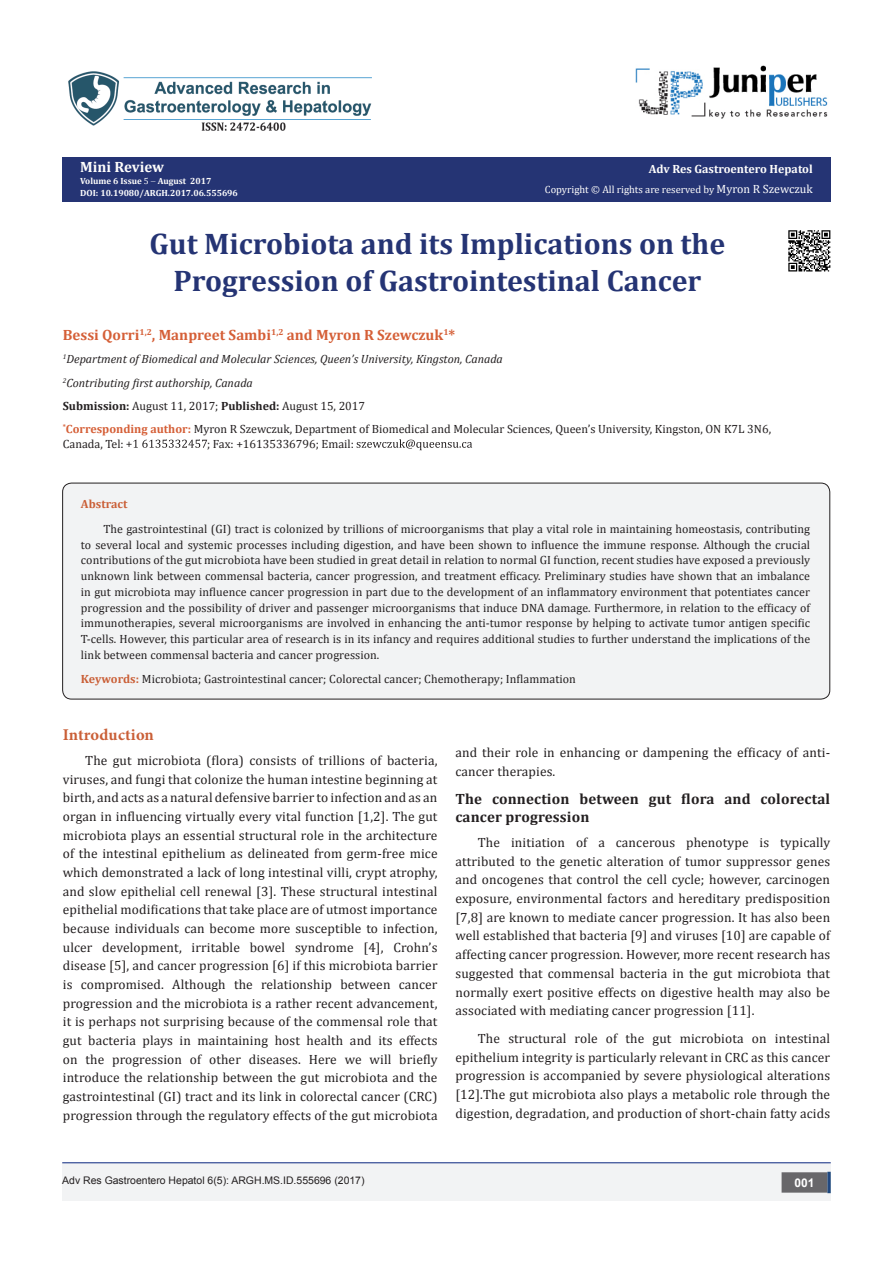
<style>
.page{position:relative;width:893px;height:1263px;background:#fff}
.page>*{position:absolute;margin:0;border:0;box-sizing:border-box;transform-origin:0 0}
.t1{font:700 29.85px "Cambria";color:#253474}
.List_Paragraph{font:700 16.5px "Minion Pro";letter-spacing:.005em;color:#ca5f37}
.List_Paragraph-2{font:700 15px/18.8px "Cambria";letter-spacing:.01em;color:#231f20}
.t2{font:700 15px "Cambria";color:#d55f37}
.t3{font:700 15px "Cambria";color:#fffefc}
.List_Paragraph-3{font:13.5px/18.8px "Cambria";letter-spacing:.01em;color:#231f20;text-align:justify}
.t4{font:12px/15.8px "Cambria";color:#231f20}
.t5{font:italic 12px "Cambria";color:#231f20}
.t6{font:700 12px "Cambria";color:#fffefc}
.t7{font:700 12px "Cambria";letter-spacing:.005em;color:#ca5f37}
.t8{font:700 12px "Arial";color:#fff}
.t9{font:10.5px "Arial";color:#231f20}
.t10{font:10.5px "Cambria";color:#fffefc}
.t11{font:700 9px "Cambria";color:#fff}
.t12{font:700 9px "Cambria";color:#fffefc}
.s1{font-weight:400}
.s2{font-size:12px;color:#fff}
.s3{font-weight:700}
.s4{font-weight:700;color:#d55f37}
.s5{font-weight:700;color:#ca5f37}
</style>
<div class="page">
<svg style="left:126px;top:439px;width:81px;height:9px"></svg>
<svg style="left:357px;top:439px;width:115px;height:11px"></svg>
<div style="left:62px;top:157px;width:769px;height:45px;background:#253474"></div>
<img style="left:68px;top:71px;width:304px;height:60px">
<img style="left:635px;top:65px;width:193px;height:54px">
<div style="left:62px;top:1162px;width:769px;height:39px;background:#f2f3f4"></div>
<div style="left:782px;top:1173px;width:45px;height:19px;background:#68676a"></div>
<div style="left:782px;top:1172px;width:45px;height:20px;border:2px solid #68676a"></div>
<svg style="left:827px;top:1172px;width:4px;height:21px"></svg>
<hr style="left:62px;top:1162px;width:769px;height:1px;background:#253f8e">
<div style="left:63px;top:483px;width:767px;height:216px;background:#f2f3f4;border-radius:9px"></div>
<div style="left:62px;top:483px;width:768px;height:216px;border:1px solid #231f20;border-radius:9px"></div>
<img style="left:788px;top:230px;width:43px;height:42px">
<p class="t3" style="left:80px;top:156px;width:85px">Mini Review</p>
<p class="t12" style="left:80px;top:174px;width:133px">Volume 6 Issue <span class="s1">5</span> August 2017</p>
<p class="t11" style="left:80px;top:187px;width:159px">DOI: 10.19080/ARGH.2017.06.555696</p>
<p class="t6" style="left:649px;top:160px;width:165px">Adv Res Gastroentero Hepatol</p>
<p class="t10" style="left:545px;top:183px;width:269px">Copyright © All rights are reserved by <span class="s2">Myron R Szewczuk</span></p>
<p class="t1" style="left:150px;top:222px;width:577px">Gut Microbiota and its Implications on the</p>
<p class="t1" style="left:174px;top:260px;width:529px">Progression of Gastrointestinal Cancer</p>
<p class="t2" style="left:63px;top:324px;width:394px">Bessi Qorri<sup>1,2</sup>, Manpreet Sambi<sup>1,2</sup> and Myron R Szewczuk<sup>1</sup>*</p>
<p class="t5" style="left:63px;top:351px;width:442px"><sup>1</sup>Department of Biomedical and Molecular Sciences, Queen’s University, Kingston, Canada</p>
<p class="t5" style="left:63px;top:374px;width:192px"><sup>2</sup>Contributing first authorship, Canada</p>
<p class="t4" style="left:63px;top:398px;width:304px"><span class="s3">Submission:</span> August 11, 2017; <span class="s3">Published:</span> August 15, 2017</p>
<p class="t4" style="left:63px;top:422px;width:710px;line-height:14.4px"><sup>*</sup><span class="s4">Corresponding author:</span> Myron R Szewczuk, Department of Biomedical and Molecular Sciences, Queen’s University, Kingston, ON K7L 3N6,<br>Canada, Tel:</p>
<p class="t4" style="left:207px;top:436px;width:148px">; Fax: +16135336796; Email:</p>
<p class="t7" style="left:81px;top:496px;width:48px">Abstract</p>
<p class="t4" style="left:81px;top:521px;width:731px;text-align:justify;text-indent:22px">The gastrointestinal (GI) tract is colonized by trillions of microorganisms that play a vital role in maintaining homeostasis, contributing to several local and systemic processes including digestion, and have been shown to influence the immune response. Although the crucial contributions of the gut microbiota have been studied in great detail in relation to normal GI function, recent studies have exposed a previously unknown link between commensal bacteria, cancer progression, and treatment efficacy. Preliminary studies have shown that an imbalance in gut microbiota may influence cancer progression in part due to the development of an inflammatory environment that potentiates cancer progression and the possibility of driver and passenger microorganisms that induce DNA damage. Furthermore, in relation to the efficacy of immunotherapies, several microorganisms are involved in enhancing the anti-tumor response by helping to activate tumor antigen specific T-cells. However, this particular area of research is in its infancy and requires additional studies to further understand the implications of the link between commensal bacteria and cancer progression.</p>
<p class="t4" style="left:81px;top:671px;width:496px"><span class="s5">Keywords:</span> Microbiota; Gastrointestinal cancer; Colorectal cancer; Chemotherapy; Inflammation</p>
<p class="List_Paragraph" style="left:63px;top:723px;width:93px">Introduction</p>
<p class="List_Paragraph-3" style="left:63px;top:751px;width:376px;text-indent:22px">The gut microbiota (flora) consists of trillions of bacteria, viruses, and fungi that colonize the human intestine beginning at birth, and acts as a natural defensive barrier to infection and as an organ in influencing virtually every vital function [1,2]. The gut microbiota plays an essential structural role in the architecture of the intestinal epithelium as delineated from germ-free mice which demonstrated a lack of long intestinal villi, crypt atrophy, and slow epithelial cell renewal [3]. These structural intestinal epithelial modifications that take place are of utmost importance because individuals can become more susceptible to infection, ulcer development, irritable bowel syndrome [4], Crohn’s disease [5], and cancer progression [6] if this microbiota barrier is compromised. Although the relationship between cancer progression and the microbiota is a rather recent advancement, it is perhaps not surprising because of the commensal role that gut bacteria plays in maintaining host health and its effects on the progression of other diseases. Here we will briefly introduce the relationship between the gut microbiota and the gastrointestinal (GI) tract and its link in colorectal cancer (CRC) progression through the regulatory effects of the gut microbiota</p>
<p class="List_Paragraph-3" style="left:455px;top:743px;width:376px">and their role in enhancing or dampening the efficacy of anti&shy;cancer therapies.</p>
<p class="List_Paragraph-2" style="left:455px;top:789px;width:376px">The connection between gut flora and colorectal cancer progression</p>
<p class="List_Paragraph-3" style="left:455px;top:833px;width:376px;text-indent:22px">The initiation of a cancerous phenotype is typically attributed to the genetic alteration of tumor suppressor genes and oncogenes that control the cell cycle; however, carcinogen exposure, environmental factors and hereditary predisposition [7,8] are known to mediate cancer progression. It has also been well established that bacteria [9] and viruses [10] are capable of affecting cancer progression. However, more recent research has suggested that commensal bacteria in the gut microbiota that normally exert positive effects on digestive health may also be associated with mediating cancer progression [11].</p>
<p class="List_Paragraph-3" style="left:455px;top:1029px;width:376px;text-indent:22px">The structural role of the gut microbiota on intestinal epithelium integrity is particularly relevant in CRC as this cancer progression is accompanied by severe physiological alterations [12].The gut microbiota also plays a metabolic role through the digestion, degradation, and production of short-chain fatty acids</p>
<p class="t9" style="left:62px;top:1173px;width:304px">Adv Res Gastroentero Hepatol 6(5): ARGH.MS.ID.555696 (2017)</p>
<p class="t8" style="left:794px;top:1174px;width:22px">001</p>
</div>
